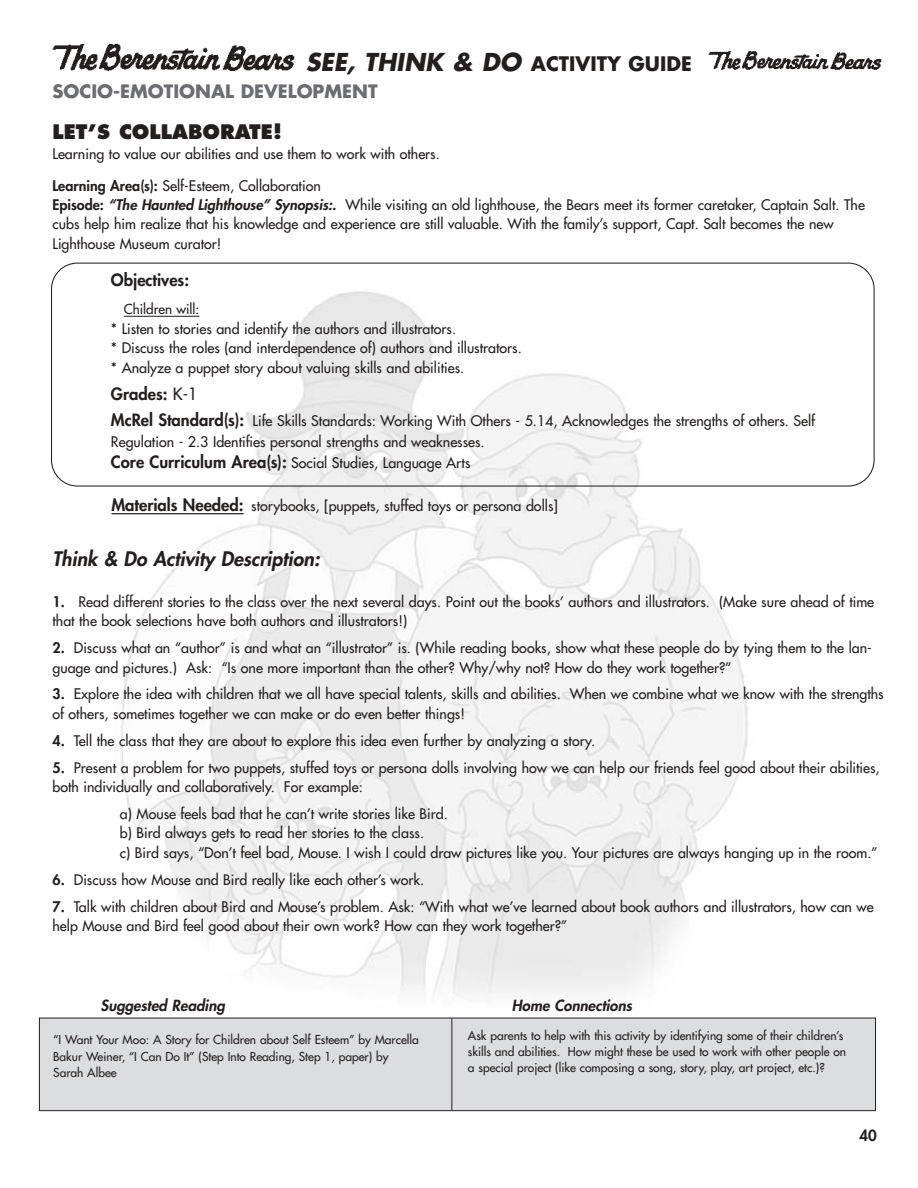
<style>
.page{position:relative;width:918px;height:1188px;background:#fff}
.page>*{position:absolute;margin:0;border:0;box-sizing:border-box;transform-origin:0 0}
.t1{font:italic 800 19.5px "Futura";color:#231f1f}
.t2{font:700 19.5px "Futura";color:#231f1f}
.t3{font:800 19.5px "Futura";color:#231f1f}
.t4{font:700 18px "Futura";color:#6c6d70}
.t5{font:800 16.5px "Futura";color:#231f1f}
.t6{font:italic 800 15px "Futura";color:#231f1f}
.t7{font:800 15px "Futura";color:#231f1f}
.t8{font:14.25px/19.4px "Futura";color:#231f1f}
.t9{font:13.5px "Futura";color:#231f1f}
.t10{font:12px/16.4px "Futura";color:#231f1f}
.s1{font-style:italic;font-size:24px}
.s2{font-weight:800}
.s3{font-weight:800;font-style:italic}
.s4{font-weight:400}
.s5{font-weight:800;font-size:16.5px}
</style>
<div class="page">
<img style="left:52px;top:43px;width:243px;height:29px">
<img style="left:708px;top:51px;width:173px;height:19px">
<img style="left:98px;top:262px;width:684px;height:756px">
<svg style="left:51px;top:263px;width:824px;height:224px"></svg>
<hr style="left:124px;top:316px;width:75px;height:1px;background:#231f1f">
<hr style="left:111px;top:513px;width:133px;height:1px;background:#231f1f">
<div style="left:39px;top:1018px;width:837px;height:93px;background:#dcdddf"></div>
<div style="left:39px;top:1018px;width:837px;height:93px;border:1px solid #231f1f"></div>
<hr style="left:451px;top:1018px;width:1px;height:92px;background:#231f1f">
<h1 class="t2" style="left:306px;top:54px;width:387px"><span class="s1">SEE, THINK &amp; DO</span> ACTIVITY GUIDE</h1>
<p class="t4" style="left:52px;top:83px;width:327px">SOCIO-EMOTIONAL DEVELOPMENT</p>
<h1 class="t3" style="left:53px;top:123px;width:231px">LET’S COLLABORATE!</h1>
<p class="t8" style="left:53px;top:145px;width:389px">Learning to value our abilities and use them to work with others.</p>
<p class="t8" style="left:53px;top:177px;width:814px"><span class="s2">Learning Area(s):</span> Self-Esteem, Collaboration<br><span class="s2">Episode:</span> <span class="s3">“The Haunted Lighthouse” Synopsis:.</span> While visiting an old lighthouse, the Bears meet its former caretaker, Captain Salt. The cubs help him realize that his knowledge and experience are still valuable. With the family’s support, Capt. Salt becomes the new Lighthouse Museum curator!</p>
<p class="t5" style="left:111px;top:272px;width:80px">Objectives:</p>
<p class="t9" style="left:124px;top:303px;width:77px">Children will:</p>
<p class="t8" style="left:111px;top:320px;width:412px">* Listen to stories and identify the authors and illustrators.<br>* Discuss the roles (and interdependence of) authors and illustrators. * Analyze a puppet story about valuing skills and abilities.</p>
<p class="t5" style="left:111px;top:386px;width:88px">Grades: <span class="s4">K-1</span></p>
<p class="t8" style="left:111px;top:412px;width:706px;line-height:20.7px"><span class="s5">McRel Standard(s):</span> Life Skills Standards: Working With Others - 5.14, Acknowledges the strengths of others. Self<br>Regulation - 2.3 Identifies personal strengths and weaknesses.<br><span class="s5">Core Curriculum Area(s):</span> Social Studies, Language Arts</p>
<p class="t8" style="left:111px;top:497px;width:448px"><span class="s5">Materials Needed:</span> storybooks, [puppets, stuffed toys or persona dolls]</p>
<h1 class="t1" style="left:52px;top:549px;width:269px">Think &amp; Do Activity Description:</h1>
<p class="t8" style="left:52px;top:593px;width:823px"><span class="s2">1.</span> Read different stories to the class over the next several days. Point out the books’ authors and illustrators. (Make sure ahead of time that the book selections have both authors and illustrators!)</p>
<p class="t8" style="left:52px;top:639px;width:821px"><span class="s2">2.</span> Discuss what an “author” is and what an “illustrator” is. (While reading books, show what these people do by tying them to the lan&shy;guage and pictures.) Ask: “Is one more important than the other? Why/why not? How do they work together?”</p>
<p class="t8" style="left:52px;top:685px;width:833px"><span class="s2">3.</span> Explore the idea with children that we all have special talents, skills and abilities. When we combine what we know with the strengths of others, sometimes together we can make or do even better things!</p>
<p class="t8" style="left:52px;top:732px;width:544px"><span class="s2">4.</span> Tell the class that they are about to explore this idea even further by analyzing a story.</p>
<p class="t8" style="left:52px;top:759px;width:829px"><span class="s2">5.</span> Present a problem for two puppets, stuffed toys or persona dolls involving how we can help our friends feel good about their abilities, both individually and collaboratively. For example:</p>
<p class="t8" style="left:120px;top:805px;width:759px">a) Mouse feels bad that he can’t write stories like Bird.<br>b) Bird always gets to read her stories to the class.<br>c) Bird says, “Don’t feel bad, Mouse. I wish I could draw pictures like you. Your pictures are always hanging up in the room.”</p>
<p class="t8" style="left:52px;top:871px;width:373px"><span class="s2">6.</span> Discuss how Mouse and Bird really like each other’s work.</p>
<p class="t8" style="left:52px;top:898px;width:823px"><span class="s2">7.</span> Talk with children about Bird and Mouse’s problem. Ask: “With what we’ve learned about book authors and illustrators, how can we help Mouse and Bird feel good about their own work? How can they work together?”</p>
<p class="t6" style="left:100px;top:999px;width:126px">Suggested Reading</p>
<p class="t6" style="left:512px;top:999px;width:122px">Home Connections</p>
<p class="t10" style="left:53px;top:1032px;width:367px">“I Want Your Moo: A Story for Children about Self Esteem” by Marcella<br>Bakur Weiner, “I Can Do It” (Step Into Reading, Step 1, paper) by<br>Sarah Albee</p>
<p class="t10" style="left:468px;top:1028px;width:380px">Ask parents to help with this activity by identifying some of their children’s skills and abilities. How might these be used to work with other people on a special project (like composing a song, story, play, art project, etc.)?</p>
<p class="t7" style="left:859px;top:1129px;width:19px">40</p>
</div>
